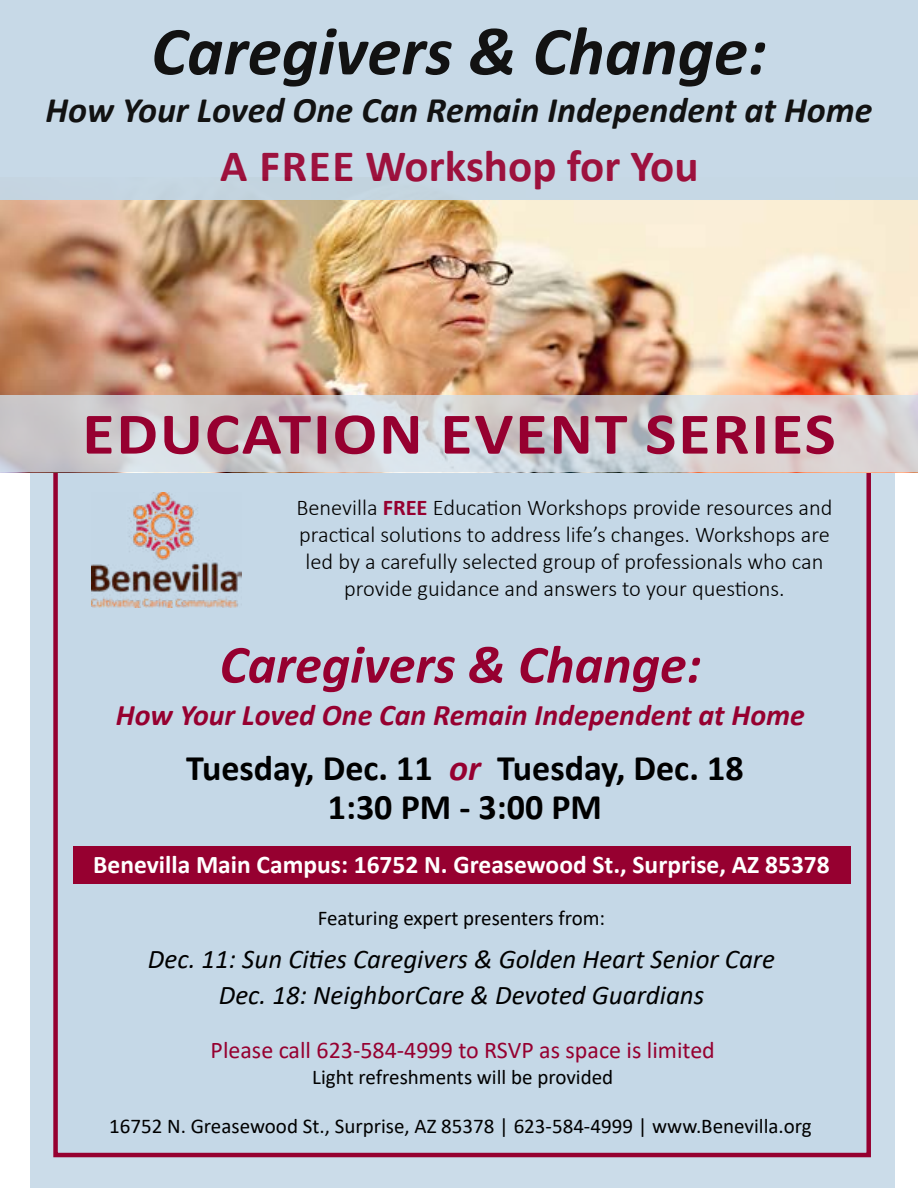
<style>
.page{position:relative;width:918px;height:1188px;background:#fff}
.page>*{position:absolute;margin:0;border:0;box-sizing:border-box;transform-origin:0 0}
.t1{font:italic 700 69px "Calibri";color:#000}
.t2{font:700 59.4px "Calibri";letter-spacing:.03em;color:#960030;scale:1.11 1}
.t3{font:italic 700 54px "Calibri";color:#960030}
.t4{font:700 45px "Calibri";color:#960030}
.t5{font:700 36px/39.6px "Calibri";color:#000;text-align:center}
.t6{font:italic 700 36px "Calibri";color:#000}
.t7{font:italic 700 30px "Calibri";color:#960030}
.t8{font:italic 27px/36px "Calibri";color:#000;text-align:center}
.t9{font:700 25.5px "Calibri";color:#fff}
.t10{font:24px "Calibri";color:#960030}
.t11{font:300 22.5px/27px "Calibri";color:#000;text-align:center}
.t12{font:21px "Calibri";color:#000}
.s1{font-weight:700;color:#960030}
.s2{font-style:italic;color:#960030}
</style>
<div class="page">
<div style="left:30px;top:322px;width:864px;height:866px;background:#cbdce9"></div>
<div style="left:53px;top:349px;width:818px;height:808px;background:#c5d8e7;border:4px solid #960030"></div>
<img style="left:0;top:200px;width:918px;height:196px">
<svg style="left:0;top:396px;width:918px;height:76px;background:#d1cfd1"></svg>
<img style="left:92px;top:492px;width:149px;height:116px">
<div style="left:0;top:0;width:918px;height:200px;background:#c3d7e6"></div>
<div style="left:73px;top:846px;width:777px;height:38px;background:#960030"></div>
<h1 class="t1" style="left:151px;top:3px;width:617px">Caregivers &amp; Change:</h1>
<h3 class="t6" style="left:46px;top:85px;width:828px">How Your Loved One Can Remain Independent at Home</h3>
<h3 class="t4" style="left:220px;top:134px;width:480px">A FREE Workshop for You</h3>
<h2 class="t2" style="left:82px;top:392px;width:680px">EDUCATION EVENT SERIES</h2>
<p class="t11" style="left:296px;top:494px;width:538px">Benevilla <span class="s1">FREE</span> Education Workshops provide resources and practical solutions to address life’s changes. Workshops are led by a carefully selected group of professionals who can provide guidance and answers to your questions.</p>
<h3 class="t3" style="left:220px;top:626px;width:483px">Caregivers &amp; Change:</h3>
<h3 class="t7" style="left:116px;top:693px;width:691px">How Your Loved One Can Remain Independent at Home</h3>
<h3 class="t5" style="left:186px;top:747px;width:559px">Tuesday, Dec. 11 <span class="s2">or</span> Tuesday, Dec. 18<br>1:30 PM - 3:00 PM</h3>
<p class="t9" style="left:93px;top:846px;width:738px">Benevilla Main Campus: 16752 N. Greasewood St., Surprise, AZ 85378</p>
<p class="t12" style="left:318px;top:903px;width:289px">Featuring expert presenters from:</p>
<p class="t8" style="left:148px;top:940px;width:629px">Dec. 11: Sun Cities Caregivers &amp; Golden Heart Senior Care<br>Dec. 18: NeighborCare &amp; Devoted Guardians</p>
<p class="t10" style="left:211px;top:1034px;width:506px">Please call 623-584-4999 to RSVP as space is limited</p>
<p class="t12" style="left:312px;top:1062px;width:302px">Light refreshments will be provided</p>
<p class="t12" style="left:109px;top:1111px;width:704px">16752 N. Greasewood St., Surprise, AZ 85378 | 623-584-4999 | www.Benevilla.org</p>
</div>
